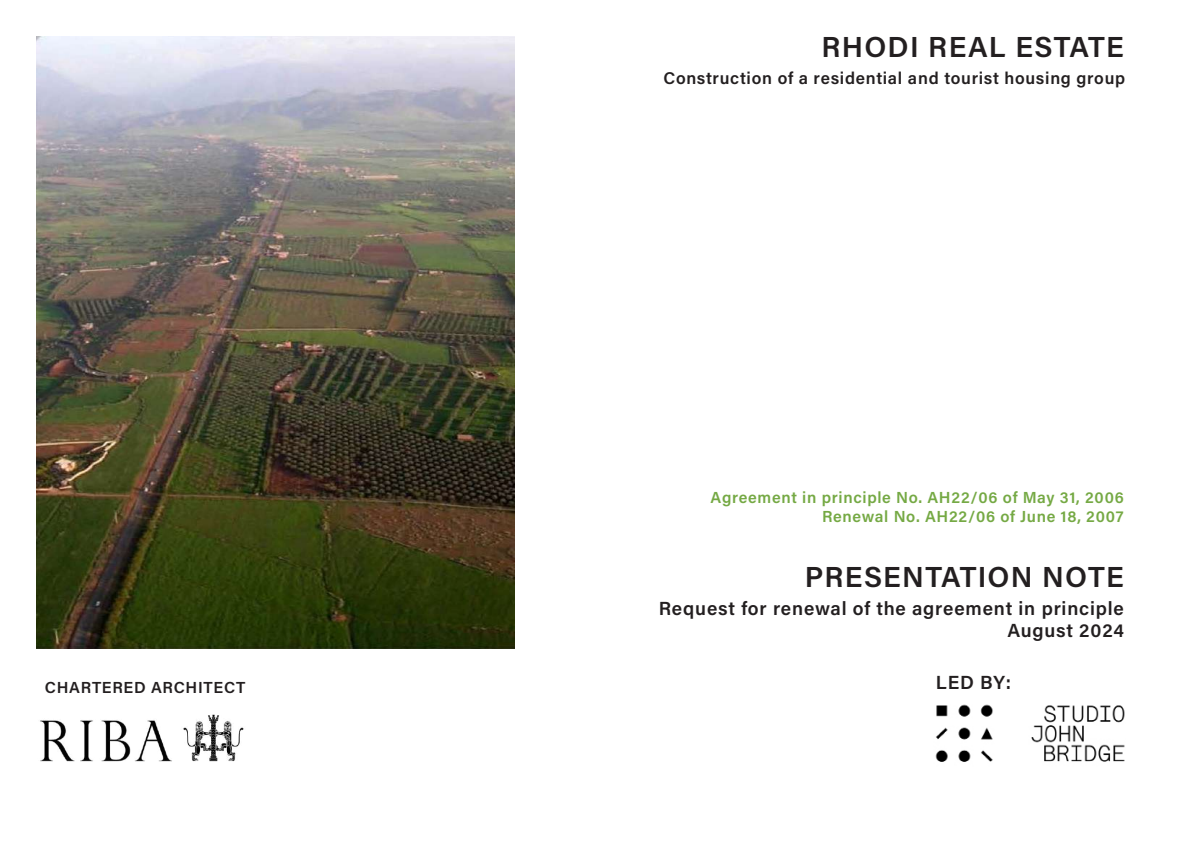
<style>
.page{position:relative;width:1191px;height:842px;background:#fff}
.page>*{position:absolute;margin:0;border:0;box-sizing:border-box;transform-origin:0 0}
.t1{font:29px "Acumin Variable Concept";letter-spacing:.04em;color:#231f20}
.t2{font:19px/22.8px "Acumin Variable Concept";letter-spacing:.04em;color:#231f20;text-align:right}
.t3{font:17px "Acumin Variable Concept";letter-spacing:.04em;color:#231f20}
.t4{font:16px/19.2px "Acumin Variable Concept";letter-spacing:.04em;color:#75a944;text-align:right}
.t5{font:16px "Acumin Variable Concept";letter-spacing:.045em;color:#231f20}
</style>
<div class="page">
<img style="left:36px;top:36px;width:478px;height:612px">
<img style="left:40px;top:714px;width:204px;height:48px">
<img style="left:935px;top:704px;width:190px;height:58px">
<h1 class="t1" style="left:821px;top:27px;width:304px">RHODI REAL ESTATE</h1>
<p class="t3" style="left:663px;top:66px;width:463px">Construction of a residential and tourist housing group</p>
<p class="t4" style="left:710px;top:487px;width:415px">Agreement in principle No. AH22/06 of May 31, 2006<br>Renewal No. AH22/06 of June 18, 2007</p>
<h1 class="t1" style="left:805px;top:556px;width:320px">PRESENTATION NOTE</h1>
<p class="t2" style="left:659px;top:596px;width:466px">Request for renewal of the agreement in principle<br>August 2024</p>
<p class="t5" style="left:45px;top:677px;width:202px">CHARTERED ARCHITECT</p>
<p class="t2" style="left:936px;top:671px;width:77px">LED BY:</p>
</div>
